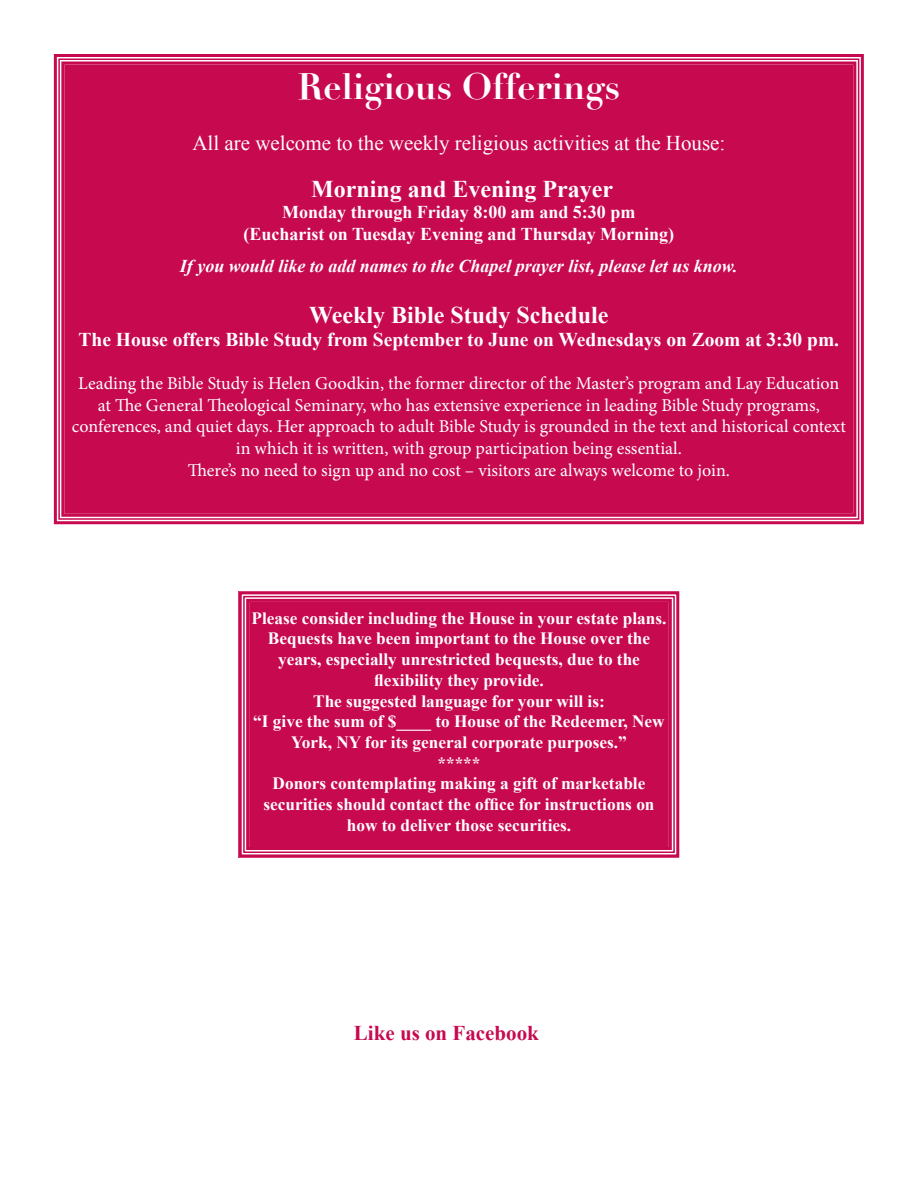
<style>
.page{position:relative;width:918px;height:1188px;background:#fff}
.page>*{position:absolute;margin:0;border:0;box-sizing:border-box;transform-origin:0 0}
.A_Winter_Newsletter{font:700 36px "Didot";color:#fff}
.A_Winter_Newsletter-2{font:700 24px "Times New Roman";color:#fff}
.A_Winter_Newsletter-3{font:21px "Times New Roman";color:#fff}
.t1{font:700 21px "Times New Roman";color:#c7094f}
.A_Winter_Newsletter-4{font:700 19.5px "Times New Roman";color:#fff}
.A_Winter_Newsletter-5{font:18px/21.6px "Minion Pro";color:#fff;text-align:center}
.A_Winter_Newsletter-6{font:700 18px "Times New Roman";color:#fff}
.A_Winter_Newsletter-7{font:italic 700 18px "Times New Roman";color:#fff}
.t2{font:700 17.25px/20.7px "Times New Roman";color:#fff;text-align:center}
</style>
<div class="page">
<div style="left:53px;top:54px;width:811px;height:471px;background:#c7094f"></div>
<div style="left:58px;top:58px;width:801px;height:462px;border:2px solid #c7094f"></div>
<div style="left:61px;top:61px;width:795px;height:456px;border:3px solid #c7094f"></div>
<div style="left:238px;top:591px;width:442px;height:267px;background:#c7094f"></div>
<div style="left:243px;top:596px;width:432px;height:257px;border:2px solid #c7094f"></div>
<div style="left:246px;top:599px;width:426px;height:251px;border:3px solid #c7094f"></div>
<p class="A_Winter_Newsletter" style="left:298px;top:64px;width:324px">Religious Offerings</p>
<p class="A_Winter_Newsletter-3" style="left:192px;top:129px;width:535px">All are welcome to the weekly religious activities at the House:</p>
<p class="A_Winter_Newsletter-2" style="left:311px;top:172px;width:304px">Morning and Evening Prayer</p>
<p class="A_Winter_Newsletter-6" style="left:282px;top:200px;width:355px">Monday through Friday 8:00 am and 5:30 pm</p>
<p class="A_Winter_Newsletter-6" style="left:243px;top:221px;width:432px">(Eucharist on Tuesday Evening and Thursday Morning)</p>
<p class="A_Winter_Newsletter-7" style="left:180px;top:254px;width:559px">If you would like to add names to the Chapel prayer list, please let us know.</p>
<p class="A_Winter_Newsletter-2" style="left:309px;top:298px;width:301px">Weekly Bible Study Schedule</p>
<p class="A_Winter_Newsletter-4" style="left:79px;top:326px;width:762px">The House offers Bible Study from September to June on Wednesdays on Zoom at 3:30 pm.</p>
<p class="A_Winter_Newsletter-5" style="left:72px;top:373px;width:776px">Leading the Bible Study is Helen Goodkin, the former director of the Master’s program and Lay Education at The General Theological Seminary, who has extensive experience in leading Bible Study programs, conferences, and quiet days. Her approach to adult Bible Study is grounded in the text and historical context in which it is written, with group participation being essential.<br>There’s no need to sign up and no cost – visitors are always welcome to join.</p>
<p class="t2" style="left:252px;top:607px;width:416px">Please consider including the House in your estate plans.</p>
<p class="t2" style="left:268px;top:628px;width:384px">Bequests have been important to the House over the years, especially unrestricted bequests, due to the flexibility they provide.</p>
<p class="t2" style="left:313px;top:690px;width:293px">The suggested language for your will is:</p>
<p class="t2" style="left:253px;top:711px;width:413px">“I give the sum of $____ to House of the Redeemer, New<br>York, NY for its general corporate purposes.”</p>
<p class="t2" style="left:437px;top:752px;width:45px">*****</p>
<p class="t2" style="left:263px;top:773px;width:393px">Donors contemplating making a gift of marketable securities should contact the office for instructions on how to deliver those securities.</p>
<p class="t1" style="left:354px;top:1019px;width:186px">Like us on Facebook</p>
</div>
